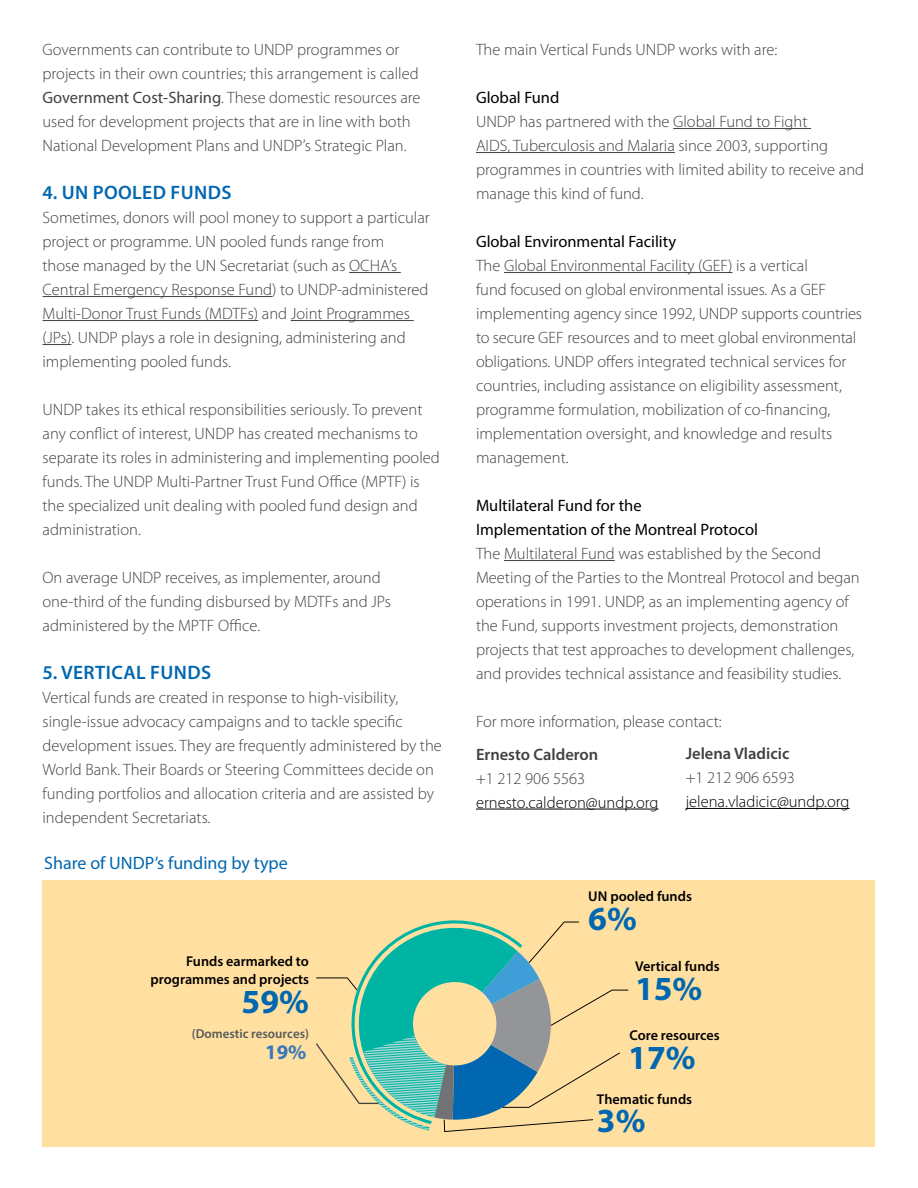
<style>
.page{position:relative;width:918px;height:1188px;background:#fff}
.page>*{position:absolute;margin:0;border:0;box-sizing:border-box;transform-origin:0 0}
.t1{font:700 33.9px "Myriad Pro";color:#0067b0}
.t2{font:700 20.7px "Myriad Pro";color:#3777bc}
.t3{font:600 19.5px "Myriad Pro";letter-spacing:.02em;color:#0067b0}
.t4{font:18px "Myriad Pro";color:#0067b0}
.t5{font:300 16.5px/24px "Myriad Pro";color:#414042}
.t6{font:16.5px/24px "Myriad Pro";color:#000}
.t7{font:300 16.5px "Myriad Pro";color:#000}
.t8{font:600 16.5px "Myriad Pro";color:#414042}
.t9{font:600 14.25px/17.1px "Myriad Pro";color:#000;text-align:right}
.t10{font:600 12.9px "Myriad Pro";color:#58595b}
.s1{font-weight:400}
</style>
<div class="page">
<hr style="left:349px;top:272px;width:52px;height:1px;background:#414042">
<hr style="left:43px;top:296px;width:229px;height:1px;background:#414042">
<hr style="left:43px;top:320px;width:215px;height:1px;background:#414042">
<hr style="left:291px;top:320px;width:123px;height:1px;background:#414042">
<svg style="left:43px;top:344px;width:28px;height:1px"></svg>
<hr style="left:673px;top:128px;width:138px;height:1px;background:#414042">
<hr style="left:476px;top:152px;width:199px;height:1px;background:#414042">
<hr style="left:504px;top:272px;width:228px;height:1px;background:#414042">
<hr style="left:504px;top:560px;width:111px;height:1px;background:#414042">
<hr style="left:476px;top:809px;width:183px;height:1px;background:#000">
<hr style="left:686px;top:808px;width:164px;height:1px;background:#000">
<div style="left:43px;top:880px;width:832px;height:267px;background:#ffe0a0"></div>
<svg style="left:316px;top:920px;width:312px;height:212px"></svg>
<p class="t5" style="left:43px;top:37px;width:380px">Governments can contribute to UNDP programmes or projects in their own countries; this arrangement is called <span class="s1">Government Cost-Sharing</span>. These domestic resources are used for development projects that are in line with both National Development Plans and UNDP’s Strategic Plan.</p>
<p class="t3" style="left:43px;top:180px;width:191px">4. UN POOLED FUNDS</p>
<p class="t5" style="left:43px;top:205px;width:389px">Sometimes, donors will pool money to support a particular project or programme. UN pooled funds range from<br>those managed by the UN Secretariat (such as OCHA’s Central Emergency Response Fund) to UNDP-administered Multi-Donor Trust Funds (MDTFs) and Joint Programmes (JPs). UNDP plays a role in designing, administering and implementing pooled funds.</p>
<p class="t5" style="left:43px;top:397px;width:399px">UNDP takes its ethical responsibilities seriously. To prevent any conflict of interest, UNDP has created mechanisms to separate its roles in administering and implementing pooled funds. The UNDP Multi-Partner Trust Fund Office (MPTF) is the specialized unit dealing with pooled fund design and administration.</p>
<p class="t5" style="left:43px;top:565px;width:350px">On average UNDP receives, as implementer, around one-third of the funding disbursed by MDTFs and JPs administered by the MPTF Office.</p>
<p class="t3" style="left:43px;top:660px;width:170px">5. VERTICAL FUNDS</p>
<p class="t5" style="left:43px;top:685px;width:401px">Vertical funds are created in response to high-visibility, single-issue advocacy campaigns and to tackle specific development issues. They are frequently administered by the World Bank. Their Boards or Steering Committees decide on funding portfolios and allocation criteria and are assisted by independent Secretariats.</p>
<p class="t4" style="left:44px;top:852px;width:245px">Share of UNDP’s funding by type</p>
<p class="t9" style="left:150px;top:953px;width:160px">Funds earmarked to programmes and projects</p>
<h1 class="t1" style="left:242px;top:979px;width:69px">59%</h1>
<p class="t10" style="left:192px;top:1025px;width:119px">(Domestic resources)</p>
<p class="t2" style="left:265px;top:1038px;width:43px">19%</p>
<p class="t5" style="left:476px;top:37px;width:303px">The main Vertical Funds UNDP works with are:</p>
<p class="t6" style="left:476px;top:85px;width:85px">Global Fund</p>
<p class="t5" style="left:476px;top:109px;width:390px">UNDP has partnered with the Global Fund to Fight<br>AIDS, Tuberculosis and Malaria since 2003, supporting programmes in countries with limited ability to receive and manage this kind of fund.</p>
<p class="t6" style="left:476px;top:229px;width:202px">Global Environmental Facility</p>
<p class="t5" style="left:476px;top:253px;width:388px">The Global Environmental Facility (GEF) is a vertical<br>fund focused on global environmental issues. As a GEF implementing agency since 1992, UNDP supports countries to secure GEF resources and to meet global environmental obligations. UNDP offers integrated technical services for countries, including assistance on eligibility assessment, programme formulation, mobilization of co-financing, implementation oversight, and knowledge and results management.</p>
<p class="t6" style="left:476px;top:493px;width:283px">Multilateral Fund for the<br>Implementation of the Montreal Protocol</p>
<p class="t5" style="left:476px;top:541px;width:385px">The Multilateral Fund was established by the Second Meeting of the Parties to the Montreal Protocol and began operations in 1991. UNDP, as an implementing agency of the Fund, supports investment projects, demonstration projects that test approaches to development challenges, and provides technical assistance and feasibility studies.</p>
<p class="t5" style="left:476px;top:709px;width:247px">For more information, please contact:</p>
<p class="t8" style="left:476px;top:744px;width:124px">Ernesto Calderon</p>
<p class="t5" style="left:476px;top:766px;width:111px">+1 212 906 5563</p>
<p class="t7" style="left:476px;top:792px;width:184px">ernesto.calderon@undp.org</p>
<p class="t8" style="left:686px;top:743px;width:105px">Jelena Vladicic</p>
<p class="t5" style="left:686px;top:765px;width:111px">+1 212 906 6593</p>
<p class="t7" style="left:686px;top:791px;width:165px">jelena.vladicic@undp.org</p>
<p class="t9" style="left:588px;top:887px;width:105px">UN pooled funds</p>
<h1 class="t1" style="left:588px;top:897px;width:50px">6%</h1>
<p class="t9" style="left:635px;top:958px;width:86px">Vertical funds</p>
<h1 class="t1" style="left:635px;top:967px;width:69px">15%</h1>
<p class="t9" style="left:630px;top:1026px;width:92px">Core resources</p>
<h1 class="t1" style="left:628px;top:1035px;width:69px">17%</h1>
<p class="t9" style="left:597px;top:1091px;width:97px">Thematic funds</p>
<h1 class="t1" style="left:597px;top:1098px;width:50px">3%</h1>
</div>
